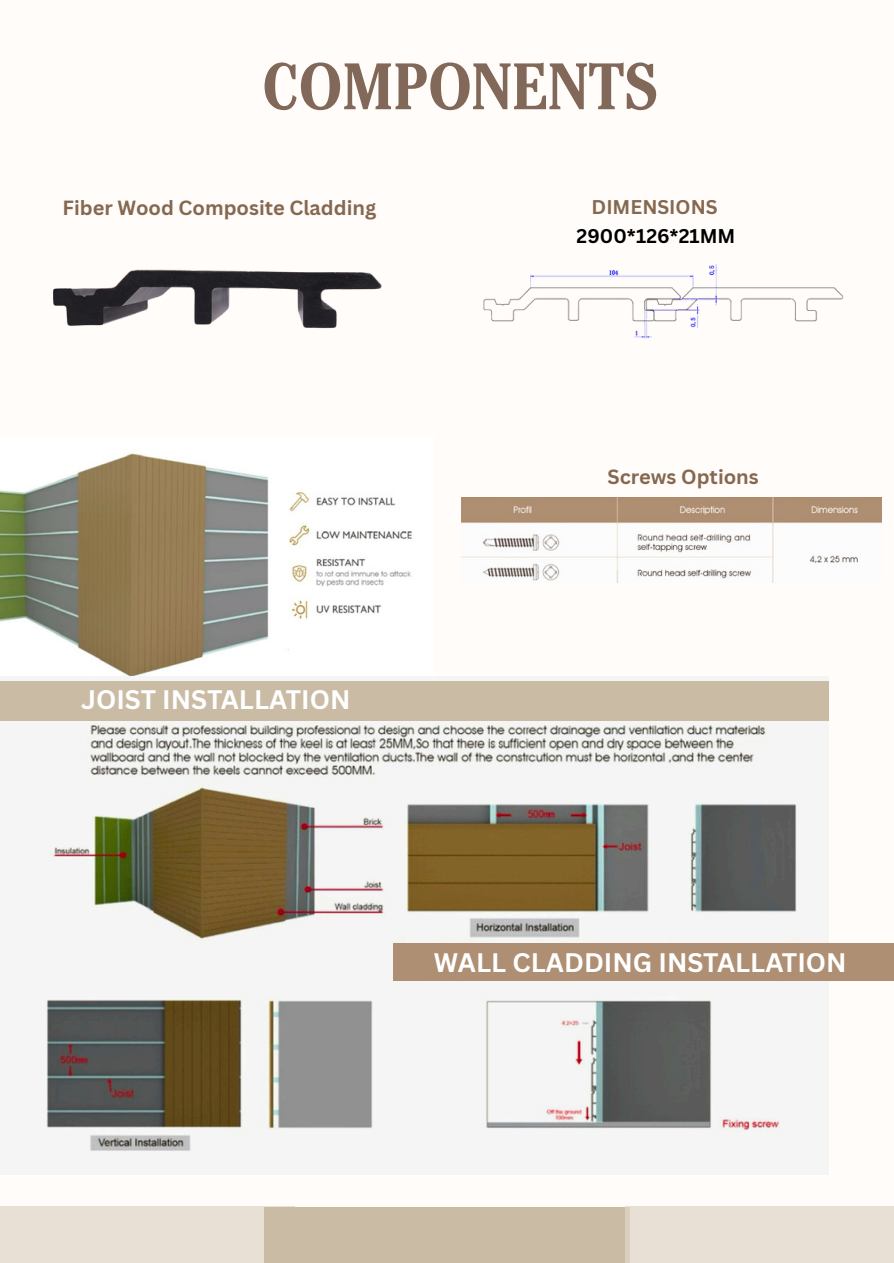
<style>
.page{position:relative;width:894px;height:1263px;background:#fff}
.page>*{position:absolute;margin:0;border:0;box-sizing:border-box;transform-origin:0 0}
.t1{font:700 condensed 65.4px "Cheltenham Pro";color:#816858}
.t2{font:700 26.1px "Canva Sans";color:#fff}
.t3{font:700 19.95px "Canva Sans";color:#856850}
.t4{font:700 19.35px "Canva Sans";color:#000}
.t5{font:700 19.35px "Canva Sans";color:#856850}
</style>
<div class="page">
<div style="left:0;top:0;width:893px;height:1263px;background:#fffcfa"></div>
<img style="left:0;top:487px;width:412px;height:190px">
<img style="left:42px;top:677px;width:786px;height:477px">
<div style="left:0;top:681px;width:829px;height:40px;background:#cabba4"></div>
<div style="left:393px;top:944px;width:501px;height:37px;background:#af8f73"></div>
<img style="left:39px;top:269px;width:353px;height:220px">
<img style="left:483px;top:265px;width:361px;height:74px">
<img style="left:461px;top:497px;width:421px;height:86px">
<div style="left:0;top:1207px;width:295px;height:56px;background:#e8e0d5"></div>
<div style="left:264px;top:1207px;width:366px;height:56px;background:#cabba4"></div>
<div style="left:625px;top:1207px;width:269px;height:56px;background:#e8e0d5"></div>
<p class="t1" style="left:262px;top:63px;width:399px">COMPONENTS</p>
<p class="t3" style="left:63px;top:194px;width:315px">Fiber Wood Composite Cladding</p>
<p class="t2" style="left:81px;top:681px;width:271px">JOIST INSTALLATION</p>
<h3 class="t5" style="left:592px;top:194px;width:128px">DIMENSIONS</h3>
<h3 class="t4" style="left:577px;top:223px;width:160px">2900*126*21MM</h3>
<h2 class="t3" style="left:608px;top:462px;width:153px">Screws Options</h2>
<p class="t2" style="left:434px;top:944px;width:414px">WALL CLADDING INSTALLATION</p>
</div>
